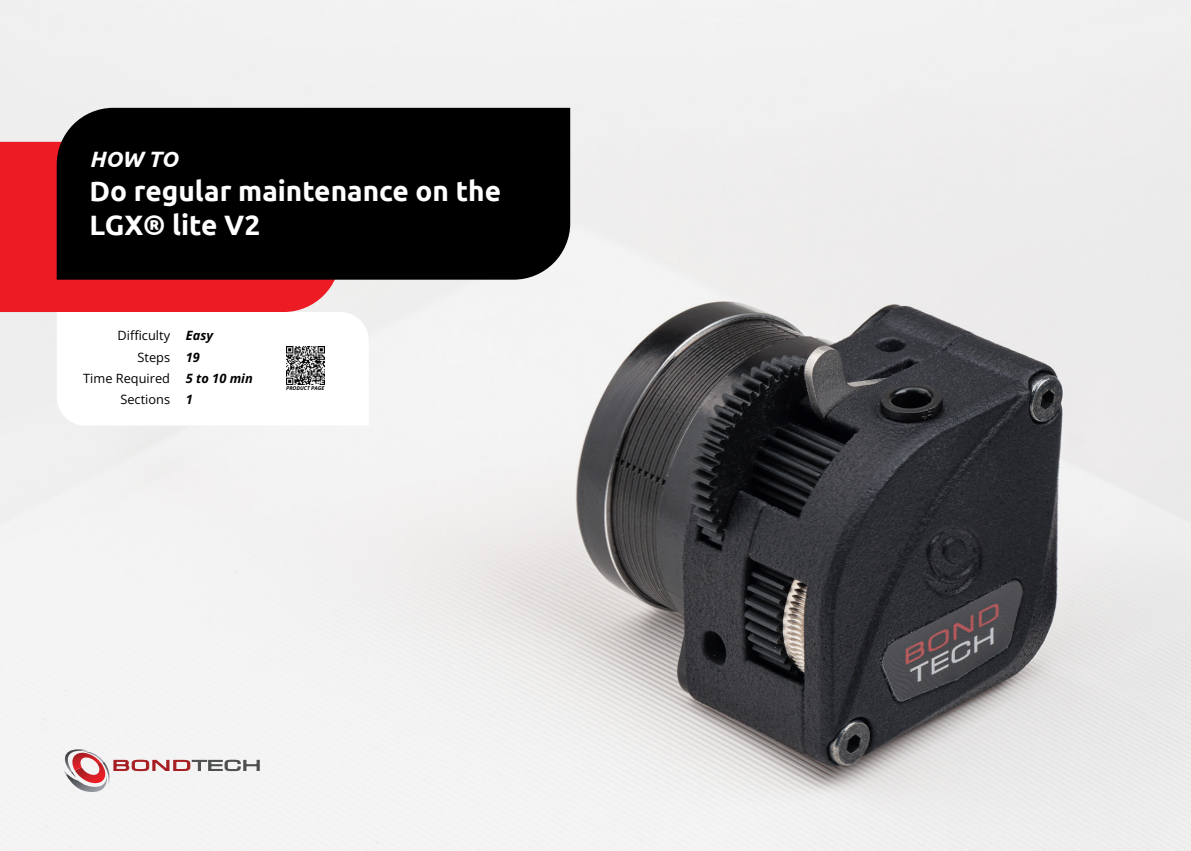
<style>
.page{position:relative;width:1191px;height:851px;background:#fff}
.page>*{position:absolute;margin:0;border:0;box-sizing:border-box;transform-origin:0 0}
.t1{font:700 28px/33.6px "Ubuntu";color:#fff}
.t2{font:italic 700 22.2px "Ubuntu";color:#fff}
.t3{font:12.8px/21.2px "Open Sans";color:#000;text-align:right}
.t4{font:italic 700 12.8px/21.2px "Open Sans";color:#000}
.t5{font:italic 700 5.4px "Open Sans";color:#000}
</style>
<div class="page">
<img style="left:0;top:0;width:1191px;height:850px">
<svg style="left:62px;top:749px;width:198px;height:43px"></svg>
<div style="left:0;top:142px;width:340px;height:170px;background:#ed1c24"></div>
<div style="left:57px;top:108px;width:513px;height:171px;background:#000"></div>
<svg style="left:57px;top:312px;width:312px;height:113px"></svg>
<img style="left:286px;top:346px;width:39px;height:38px">
<p class="t2" style="left:89px;top:146px;width:90px">HOW TO</p>
<p class="t1" style="left:89px;top:174px;width:413px">Do regular maintenance on the<br>LGX® lite V2</p>
<p class="t3" style="left:83px;top:325px;width:88px">Difficulty<br>Steps<br>Time Required<br>Sections</p>
<p class="t4" style="left:186px;top:325px;width:68px">Easy<br>19<br>5 to 10 min<br>1</p>
<p class="t5" style="left:286px;top:384px;width:40px">PRODUCT PAGE</p>
</div>
